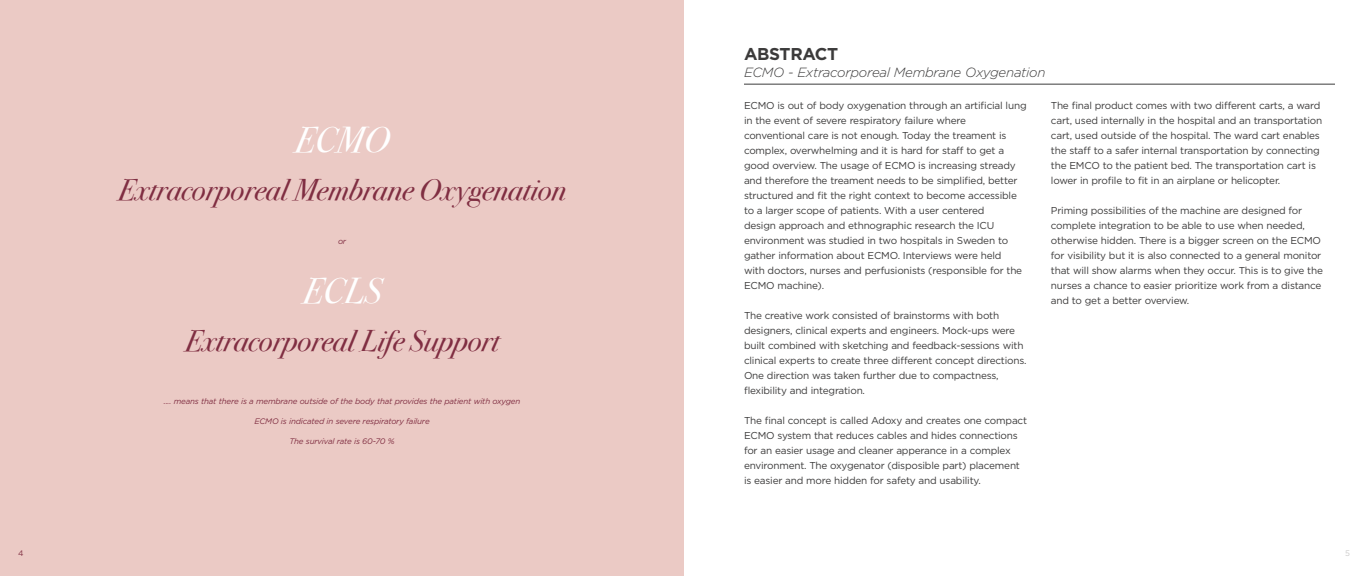
<style>
.page{position:relative;width:1368px;height:576px;background:#fff}
.page>*{position:absolute;margin:0;border:0;box-sizing:border-box;transform-origin:0 0}
.t1{font:italic 36px "Bodoni Svty Two ITCTT";color:#fff}
.t2{font:italic 30px "Bodoni Svty Two ITCTT";color:#802e42}
.t3{font:700 17.1px "Gotham 20";color:#3c3b3b}
.t4{font:italic 300 13.3px "Gotham 20";color:#3c3b3b}
.t5{font:10px/15px "Gotham 20";color:#3c3b3b}
.t6{font:italic 8px "Gotham 20";color:#802e42}
.t7{font:8px "Gotham 20";color:#cac9c8}
.t8{font:8px "Gotham 20";color:#802f42}
</style>
<div class="page">
<div style="left:0;top:0;width:684px;height:576px;background:#ebcac5"></div>
<hr style="left:744px;top:84px;width:591px;height:1px;background:#3c3b3b">
<p class="t8" style="left:18px;top:548px;width:7px">4</p>
<h1 class="t1" style="left:295px;top:108px;width:96px">ECMO</h1>
<h2 class="t2" style="left:118px;top:163px;width:450px">Extracorporeal Membrane Oxygenation</h2>
<p class="t6" style="left:338px;top:236px;width:10px">or</p>
<h1 class="t1" style="left:303px;top:259px;width:80px">ECLS</h1>
<h2 class="t2" style="left:185px;top:315px;width:316px">Extracorporeal Life Support</h2>
<p class="t6" style="left:164px;top:396px;width:358px">.... means that there is a membrane outside of the body that provides the patient with oxygen</p>
<p class="t6" style="left:254px;top:416px;width:177px">ECMO is indicated in severe respiratory failure</p>
<p class="t6" style="left:290px;top:436px;width:106px">The survival rate is 60-70 %</p>
<h3 class="t3" style="left:744px;top:42px;width:95px">ABSTRACT</h3>
<h3 class="t4" style="left:744px;top:64px;width:303px">ECMO - Extracorporeal Membrane Oxygenation</h3>
<p class="t5" style="left:744px;top:98px;width:284px">ECMO is out of body oxygenation through an artificial lung in the event of severe respiratory failure where conventional care is not enough. Today the treament is complex, overwhelming and it is hard for staff to get a good overview. The usage of ECMO is increasing stready and therefore the treament needs to be simplified, better structured and fit the right context to become accessible to a larger scope of patients. With a user centered<br>design approach and ethnographic research the ICU environment was studied in two hospitals in Sweden to gather information about ECMO. Interviews were held<br>with doctors, nurses and perfusionists (responsible for the ECMO machine).</p>
<p class="t5" style="left:744px;top:308px;width:284px">The creative work consisted of brainstorms with both designers, clinical experts and engineers. Mock-ups were built combined with sketching and feedback-sessions with clinical experts to create three different concept directions.<br>One direction was taken further due to compactness, flexibility and integration.</p>
<p class="t5" style="left:744px;top:413px;width:284px">The final concept is called Adoxy and creates one compact ECMO system that reduces cables and hides connections for an easier usage and cleaner apperance in a complex environment. The oxygenator (disposible part) placement is easier and more hidden for safety and usability.</p>
<p class="t5" style="left:1051px;top:98px;width:273px">The final product comes with two different carts, a ward cart, used internally in the hospital and an transportation cart, used outside of the hospital. The ward cart enables the staff to a safer internal transportation by connecting the EMCO to the patient bed. The transportation cart is lower in profile to fit in an airplane or helicopter.</p>
<p class="t5" style="left:1051px;top:203px;width:273px">Priming possibilities of the machine are designed for complete integration to be able to use when needed, otherwise hidden. There is a bigger screen on the ECMO for visibility but it is also connected to a general monitor that will show alarms when they occur. This is to give the nurses a chance to easier prioritize work from a distance and to get a better overview.</p>
<p class="t7" style="left:1345px;top:548px;width:6px">5</p>
</div>
